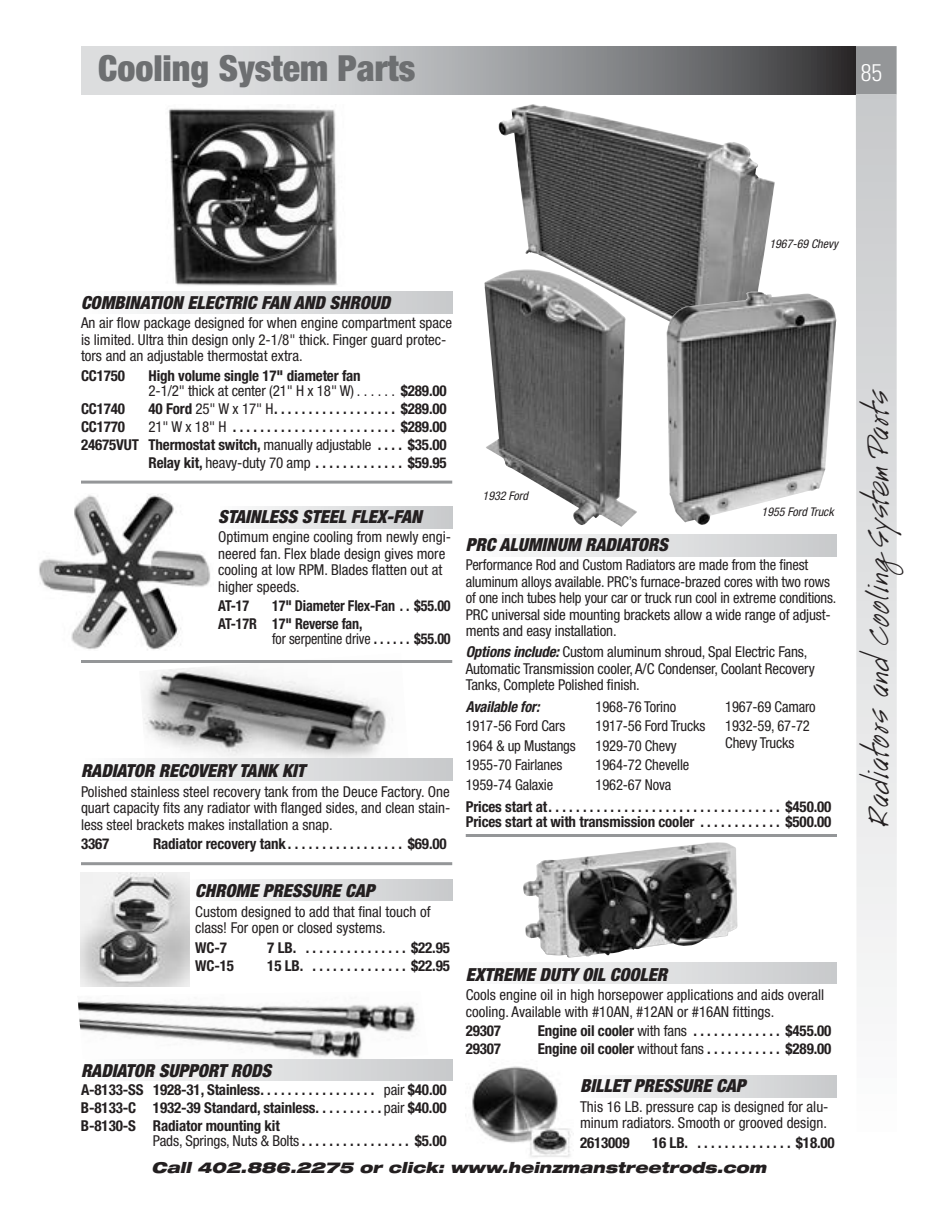
<style>
.page{position:relative;width:945px;height:1215px;background:#fff}
.page>*{position:absolute;margin:0;border:0;box-sizing:border-box;transform-origin:0 0}
.t1{font:900 condensed 36px "Helvetica Neue";color:#6d6f71}
.t2{font:30px "Handwriting";color:#231f20}
.t3{font:300 condensed 24px "Univers";color:#fff}
.t4{font:italic 900 condensed 18px "Helvetica Neue";color:#231f20}
.t5{font:condensed 15px/16.5px "Helvetica Neue";letter-spacing:-.01em;color:#231f20}
.t6{font:700 condensed 15px/18px "Helvetica Neue";letter-spacing:-.01em;color:#231f20;text-align:right}
.t7{font:700 condensed 15px/18px "Helvetica Neue";letter-spacing:-.01em;color:#231f20;scale:.94 1}
.t8{font:italic 900 expanded 15px "Helvetica Neue";color:#231f20}
.t9{font:condensed 15px "Helvetica Neue";letter-spacing:-.01em;color:#231f20;scale:.94 1}
.t10{font:italic 700 condensed 15px "Helvetica Neue";letter-spacing:-.01em;color:#231f20}
.t11{font:italic condensed 12px "Helvetica Neue";color:#231f20}
.s1{font-weight:400}
.s2{font-weight:700}
.s3{font-weight:700;font-style:italic}
</style>
<div class="page">
<img style="left:78px;top:1001px;width:339px;height:58px">
<div style="left:181px;top:879px;width:271px;height:22px;background:linear-gradient(to right,#fdfdfd,#c8cacc)"></div>
<div style="left:578px;top:1076px;width:259px;height:21px;background:linear-gradient(to right,#fdfefe,#c8c9cb)"></div>
<div style="left:78px;top:292px;width:374px;height:22px;background:linear-gradient(to right,#fdfefe,#c8cacb)"></div>
<img style="left:169px;top:107px;width:169px;height:179px">
<div style="left:856px;top:46px;width:41px;height:49px;background:#949698"></div>
<svg style="left:81px;top:46px;width:775px;height:48px;background:#a0a1a3"></svg>
<svg style="left:856px;top:94px;width:41px;height:893px;background:#dedfe0"></svg>
<img style="left:81px;top:873px;width:108px;height:114px">
<img style="left:139px;top:668px;width:271px;height:113px">
<div style="left:78px;top:759px;width:374px;height:21px;background:linear-gradient(to right,#fdfefe,#c8cacb)"></div>
<div style="left:78px;top:1059px;width:374px;height:22px;background:linear-gradient(to right,#fdfefe,#c8cacb)"></div>
<div style="left:463px;top:962px;width:374px;height:22px;background:linear-gradient(to right,#fdfefe,#c8c9cb)"></div>
<img style="left:498px;top:104px;width:277px;height:236px">
<img style="left:484px;top:269px;width:153px;height:258px">
<img style="left:667px;top:292px;width:170px;height:233px">
<div style="left:466px;top:535px;width:371px;height:21px;background:linear-gradient(to right,#fdfefe,#c8c9cb)"></div>
<img style="left:523px;top:842px;width:215px;height:116px">
<img style="left:472px;top:1066px;width:102px;height:91px">
<img style="left:39px;top:493px;width:171px;height:157px">
<div style="left:215px;top:506px;width:237px;height:22px;background:linear-gradient(to right,#fefefe,#c8c9cb)"></div>
<hr style="left:81px;top:481px;width:371px;height:3px;background:#949698">
<hr style="left:81px;top:660px;width:371px;height:3px;background:#949698">
<hr style="left:466px;top:834px;width:371px;height:3px;background:#949698">
<hr style="left:81px;top:862px;width:371px;height:3px;background:#949698">
<h1 class="t1" style="left:98px;top:46px;width:319px">Cooling System Parts</h1>
<h3 class="t3" style="left:861px;top:58px;width:23px">85</h3>
<p class="t11" style="left:769px;top:237px;width:70px">1967-69 Chevy</p>
<p class="t4" style="left:81px;top:291px;width:311px">COMBINATION ELECTRIC FAN AND SHROUD</p>
<p class="t5" style="left:81px;top:314px;width:373px">An air flow package designed for when engine compartment space is limited. Ultra thin design only 2-1/8" thick. Finger guard protec&shy;tors and an adjustable thermostat extra.</p>
<p class="t6" style="left:81px;top:366px;width:46px">CC1750</p>
<p class="t6" style="left:148px;top:366px;width:214px">High volume single 17" diameter fan</p>
<p class="t5" style="left:148px;top:382px;width:210px">2-1/2" thick at center (21" H x 18" W).......</p>
<p class="t6" style="left:401px;top:381px;width:47px">$289.00</p>
<p class="t6" style="left:81px;top:399px;width:46px">CC1740</p>
<p class="t6" style="left:148px;top:399px;width:300px">40 Ford <span class="s1">25" W x 17" H</span> . . . . . . . . . . . . . . . . . . $289.00</p>
<p class="t6" style="left:81px;top:417px;width:46px">CC1770</p>
<p class="t6" style="left:81px;top:417px;width:367px"><span class="s1">21" W x 18" H</span> . . . . . . . . . . . . . . . . . . . . . . . . $289.00<br>24675VUT Thermostat switch, <span class="s1">manually adjustable</span> . . . . $35.00<br>Relay kit, <span class="s1">heavy-duty 70 amp</span> . . . . . . . . . . . . . $59.95</p>
<p class="t4" style="left:218px;top:505px;width:205px">STAINLESS STEEL FLEX-FAN</p>
<p class="t5" style="left:218px;top:529px;width:234px">Optimum engine cooling from newly engi&shy;neered fan. Flex blade design gives more cooling at low RPM. Blades flatten out at higher speeds.</p>
<p class="t7" style="left:218px;top:597px;width:35px">AT-17</p>
<p class="t7" style="left:218px;top:597px;width:249px;text-indent:54px">17" Diameter Flex-Fan . . $55.00<br>AT-17R 17" Reverse fan,</p>
<p class="t9" style="left:272px;top:630px;width:192px">for serpentine drive <span class="s2">. . . . . . $55.00</span></p>
<p class="t4" style="left:81px;top:760px;width:226px">RADIATOR RECOVERY TANK KIT</p>
<p class="t5" style="left:81px;top:783px;width:371px;text-align:justify">Polished stainless steel recovery tank from the Deuce Factory. One quart capacity fits any radiator with flanged sides, and clean stain&shy;less steel brackets makes installation a snap.</p>
<p class="t6" style="left:81px;top:835px;width:30px">3367</p>
<p class="t6" style="left:153px;top:835px;width:295px">Radiator recovery tank . . . . . . . . . . . . . . . . . $69.00</p>
<p class="t4" style="left:195px;top:880px;width:181px">CHROME PRESSURE CAP</p>
<p class="t5" style="left:195px;top:903px;width:237px">Custom designed to add that final touch of class! For open or closed systems.</p>
<p class="t6" style="left:195px;top:938px;width:33px">WC-7</p>
<p class="t6" style="left:267px;top:938px;width:184px">7 LB. . . . . . . . . . . . . . . . $22.95</p>
<p class="t6" style="left:195px;top:956px;width:40px">WC-15</p>
<p class="t6" style="left:267px;top:956px;width:184px">15 LB. . . . . . . . . . . . . . . $22.95</p>
<p class="t4" style="left:81px;top:1060px;width:192px">RADIATOR SUPPORT RODS</p>
<p class="t6" style="left:81px;top:1081px;width:367px;text-align:justify">A-8133-SS 1928-31, Stainless . . . . . . . . . . . . . . . . . <span class="s1">pair</span> $40.00<br>B-8133-C 1932-39 Standard, stainless . . . . . . . . . <span class="s1">pair</span> $40.00<br>B-8130-S Radiator mounting kit</p>
<p class="t5" style="left:153px;top:1133px;width:295px">Pads, Springs, Nuts &amp; Bolts <span class="s2">. . . . . . . . . . . . . . . $5.00</span></p>
<p class="t11" style="left:483px;top:489px;width:47px">1932 Ford</p>
<p class="t11" style="left:762px;top:505px;width:74px">1955 Ford Truck</p>
<p class="t4" style="left:466px;top:533px;width:204px">PRC ALUMINUM RADIATORS</p>
<p class="t5" style="left:466px;top:557px;width:372px">Performance Rod and Custom Radiators are made from the finest aluminum alloys available. PRC’s furnace-brazed cores with two rows of one inch tubes help your car or truck run cool in extreme conditions.<br>PRC universal side mounting brackets allow a wide range of adjust&shy;ments and easy installation.</p>
<p class="t5" style="left:466px;top:644px;width:351px"><span class="s3">Options include:</span> Custom aluminum shroud, Spal Electric Fans,<br>Automatic Transmission cooler, A/C Condenser, Coolant Recovery<br>Tanks, Complete Polished finish.</p>
<p class="t10" style="left:466px;top:697px;width:75px">Available for:</p>
<p class="t5" style="left:466px;top:716px;width:112px;line-height:19.5px">1917-56 Ford Cars<br>1964 &amp; up Mustangs<br>1955-70 Fairlanes<br>1959-74 Galaxie</p>
<p class="t5" style="left:596px;top:697px;width:111px;line-height:19.5px">1968-76 Torino<br>1917-56 Ford Trucks<br>1929-70 Chevy<br>1964-72 Chevelle<br>1962-67 Nova</p>
<p class="t5" style="left:725px;top:697px;width:92px;line-height:19.5px">1967-69 Camaro<br>1932-59, 67-72</p>
<p class="t5" style="left:725px;top:734px;width:71px">Chevy Trucks</p>
<p class="t6" style="left:466px;top:799px;width:367px;line-height:15px;text-align:left">Prices start at . . . . . . . . . . . . . . . . . . . . . . . . . . . . . . . . . . $450.00<br>Prices start at with transmission cooler . . . . . . . . . . . . $500.00</p>
<p class="t4" style="left:466px;top:963px;width:203px">EXTREME DUTY OIL COOLER</p>
<p class="t5" style="left:466px;top:986px;width:360px">Cools engine oil in high horsepower applications and aids overall cooling. Available with #10AN, #12AN or #16AN fittings.</p>
<p class="t6" style="left:466px;top:1022px;width:37px">29307</p>
<p class="t6" style="left:538px;top:1022px;width:295px">Engine oil cooler <span class="s1">with fans</span> . . . . . . . . . . . . . $455.00</p>
<p class="t6" style="left:466px;top:1040px;width:37px">29307</p>
<p class="t6" style="left:538px;top:1040px;width:295px">Engine oil cooler <span class="s1">without fans</span> . . . . . . . . . . . $289.00</p>
<p class="t4" style="left:580px;top:1075px;width:167px">BILLET PRESSURE CAP</p>
<p class="t5" style="left:580px;top:1098px;width:250px">This 16 LB. pressure cap is designed for alu&shy;minum radiators. Smooth or grooved design.</p>
<p class="t6" style="left:580px;top:1133px;width:51px">2613009</p>
<p class="t6" style="left:652px;top:1133px;width:184px">16 LB. . . . . . . . . . . . . . . $18.00</p>
<p class="t8" style="left:152px;top:1158px;width:616px">Call 402.886.2275 or click: www.heinzmanstreetrods.com</p>
<h2 class="t2" style="left:861px;top:826px;width:439px;rotate:-90deg">Radiators and Cooling System Parts</h2>
</div>
